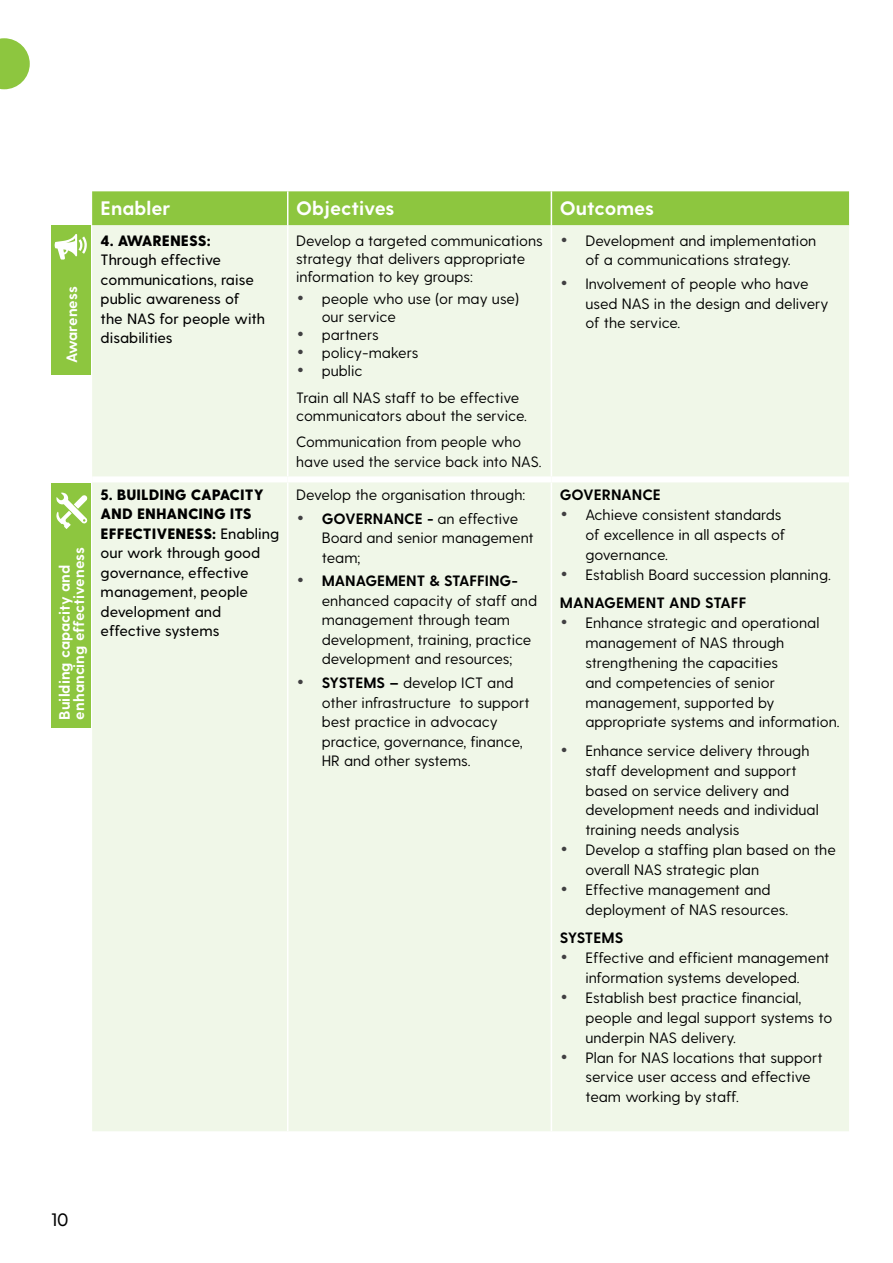
<style>
.page{position:relative;width:893px;height:1263px;background:#fff}
.page>*{position:absolute;margin:0;border:0;box-sizing:border-box;transform-origin:0 0}
.t1{font:700 19.5px "Greycliff CF";color:#fff}
.t2{font:500 18px "Greycliff CF";color:#000}
.t3{font:15px/19.8px "Greycliff CF";color:#000}
.t4{font:500 15px/19.5px "Greycliff CF";color:#000}
.t5{font:700 15px/14.2px "Greycliff CF";color:#fff}
.t6{font:700 15px "Greycliff CF";color:#000}
.t7{font:800 15px "Greycliff CF";color:#000}
.s1{font-size:33px;color:#414042}
.s2{font-weight:800}
.s3{font-weight:700}
</style>
<div class="page">
<svg style="left:0;top:38px;width:30px;height:51px"></svg>
<div style="left:92px;top:191px;width:757px;height:34px;background:#8dc63f"></div>
<div style="left:92px;top:225px;width:757px;height:906px;background:#f0f7e8"></div>
<hr style="left:287px;top:191px;width:1px;height:34px;background:#fff">
<hr style="left:551px;top:191px;width:1px;height:34px;background:#fff">
<hr style="left:287px;top:225px;width:1px;height:251px;background:#fff">
<hr style="left:551px;top:225px;width:1px;height:251px;background:#fff">
<hr style="left:287px;top:482px;width:1px;height:649px;background:#fff">
<hr style="left:551px;top:482px;width:1px;height:649px;background:#fff">
<div style="left:92px;top:476px;width:196px;height:6px;background:#fff"></div>
<div style="left:288px;top:476px;width:263px;height:6px;background:#fff"></div>
<div style="left:551px;top:476px;width:298px;height:6px;background:#fff"></div>
<div style="left:51px;top:225px;width:40px;height:150px;background:#8dc63f"></div>
<svg style="left:55px;top:234px;width:32px;height:26px"></svg>
<div style="left:51px;top:484px;width:40px;height:244px;background:#8dc63f"></div>
<svg style="left:56px;top:492px;width:32px;height:37px"></svg>
<p class="t5" style="left:65px;top:363px;width:78px;rotate:-90deg">Awareness</p>
<p class="t5" style="left:58px;top:719px;width:174px;rotate:-90deg">Building capacity and enhancing effectiveness</p>
<h1 class="t1" style="left:101px;top:197px;width:71px">Enabler</h1>
<h1 class="t1" style="left:296px;top:197px;width:100px">Objectives</h1>
<h1 class="t1" style="left:560px;top:197px;width:96px">Outcomes</h1>
<p class="t7" style="left:101px;top:231px;width:111px">4. AWARENESS:</p>
<p class="t4" style="left:101px;top:251px;width:166px">Through effective communications, raise public awareness of the NAS for people with disabilities</p>
<p class="t3" style="left:296px;top:232px;width:248px;line-height:18px">Develop a targeted communications strategy that delivers appropriate information to key groups:</p>
<p class="t3" style="left:322px;top:290px;width:199px;line-height:18px;text-indent:-26px"><span class="s1">•</span> people who use (or may use) our service</p>
<p class="t3" style="left:296px;top:325px;width:84px"><span class="s1">•</span> partners</p>
<p class="t3" style="left:296px;top:343px;width:124px"><span class="s1">•</span> policy-makers</p>
<p class="t3" style="left:296px;top:358px;width:225px;line-height:26.5px"><span class="s1">•</span> public<br>Train all NAS staff to be effective</p>
<p class="t3" style="left:296px;top:402px;width:231px;line-height:26.5px">communicators about the service.<br>Communication from people who</p>
<p class="t3" style="left:296px;top:452px;width:246px">have used the service back into NAS.</p>
<p class="t3" style="left:560px;top:231px;width:258px;text-align:center"><span class="s1">•</span> Development and implementation of a communications strategy.</p>
<p class="t3" style="left:585px;top:274px;width:245px;text-indent:-26px"><span class="s1">•</span> Involvement of people who have used NAS in the design and delivery of the service.</p>
<p class="t4" style="left:101px;top:485px;width:180px"><span class="s2">5. BUILDING CAPACITY<br>AND ENHANCING ITS<br>EFFECTIVENESS:</span> Enabling our work through good governance, effective management, people development and effective systems</p>
<p class="t3" style="left:296px;top:485px;width:231px">Develop the organisation through:</p>
<p class="t3" style="left:322px;top:509px;width:213px;text-indent:-26px"><span class="s1">•</span> <span class="s3">GOVERNANCE -</span> an effective<br>Board and senior management team;</p>
<p class="t3" style="left:322px;top:572px;width:217px;text-indent:-26px"><span class="s1">•</span> <span class="s3">MANAGEMENT &amp; STAFFING&shy;</span>enhanced capacity of staff and management through team development, training, practice development and resources;</p>
<p class="t3" style="left:322px;top:673px;width:209px;text-indent:-26px"><span class="s1">•</span> <span class="s3">SYSTEMS –</span> develop ICT and other infrastructure to support best practice in advocacy practice, governance, finance,<br>HR and other systems.</p>
<p class="t6" style="left:560px;top:486px;width:103px">GOVERNANCE</p>
<p class="t3" style="left:585px;top:505px;width:201px;text-indent:-26px"><span class="s1">•</span> Achieve consistent standards of excellence in all aspects of governance.</p>
<p class="t3" style="left:560px;top:561px;width:271px;line-height:28.3px"><span class="s1">•</span> Establish Board succession planning.<br><span class="s3">MANAGEMENT AND STAFF</span></p>
<p class="t3" style="left:585px;top:613px;width:254px;text-indent:-26px"><span class="s1">•</span> Enhance strategic and operational management of NAS through strengthening the capacities<br>and competencies of senior management, supported by appropriate systems and information.</p>
<p class="t3" style="left:585px;top:741px;width:235px;text-indent:-26px"><span class="s1">•</span> Enhance service delivery through staff development and support based on service delivery and development needs and individual training needs analysis</p>
<p class="t3" style="left:585px;top:840px;width:252px;text-indent:-26px"><span class="s1">•</span> Develop a staffing plan based on the overall NAS strategic plan</p>
<p class="t3" style="left:585px;top:880px;width:203px;text-indent:-26px"><span class="s1">•</span> Effective management and deployment of NAS resources.</p>
<p class="t6" style="left:560px;top:929px;width:65px">SYSTEMS</p>
<p class="t3" style="left:560px;top:948px;width:271px;text-align:center"><span class="s1">•</span> Effective and efficient management information systems developed.</p>
<p class="t3" style="left:585px;top:988px;width:248px;text-indent:-26px"><span class="s1">•</span> Establish best practice financial, people and legal support systems to underpin NAS delivery.</p>
<p class="t3" style="left:585px;top:1048px;width:239px;text-indent:-26px"><span class="s1">•</span> Plan for NAS locations that support service user access and effective team working by staff.</p>
<p class="t2" style="left:51px;top:1209px;width:19px">10</p>
</div>
